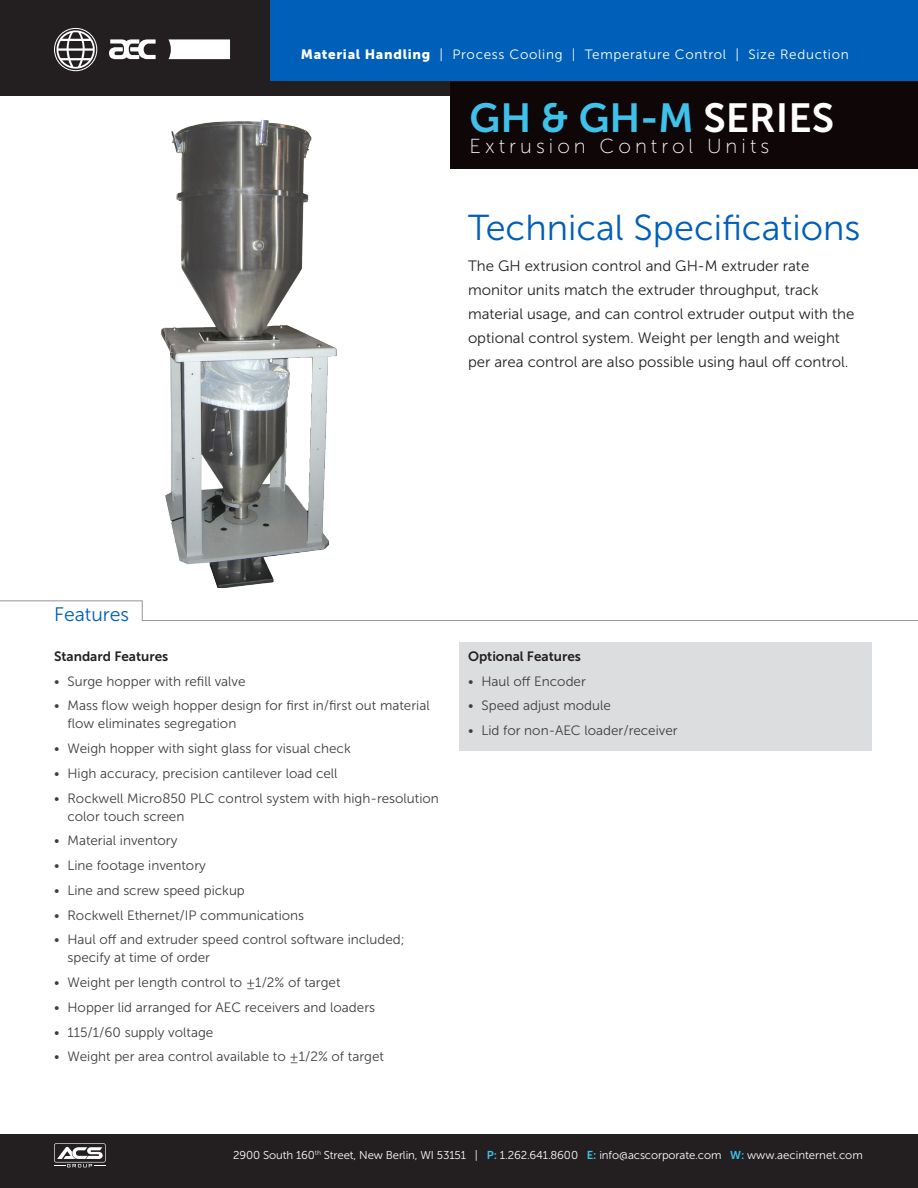
<style>
.page{position:relative;width:918px;height:1188px;background:#fff}
.page>*{position:absolute;margin:0;border:0;box-sizing:border-box;transform-origin:0 0}
.t1{font:40.5px "Museo Sans 700";color:#3fc1e9}
.page-text-featured-p{font:36px "Museo Sans 300";color:#005fb9}
.t2{font:20.25px "Museo Sans 100";letter-spacing:.2em;color:#fff}
.page-text-featured-p-2{font:19.5px "Museo Sans 300";color:#005fb9}
.page-text-featured-p-3{font:15px/24px "Museo Sans 300";color:#231f20}
.page-text-8{font:13.5px/18px "Museo Sans 300";color:#3e3e3f}
.Top-capabiliities{font:13.5px "Museo Sans 300";letter-spacing:.05em;color:#fff}
.page-text-8-2{font:13.5px "Museo Sans 700";color:#231f20}
.t3{font:11.4px "Museo Sans 300";letter-spacing:-.01em;color:#fff}
.s1{font-family:"Museo Sans 900"}
.s2{color:#fff}
.s3{font-family:"Museo Sans 700";color:#3fc1e9}
</style>
<div class="page">
<div style="left:459px;top:643px;width:413px;height:108px;background:#dcdddf"></div>
<svg style="left:0;top:600px;width:918px;height:21px"></svg>
<img style="left:161px;top:120px;width:176px;height:467px">
<div style="left:0;top:0;width:918px;height:95px;background:#231f20"></div>
<div style="left:450px;top:0;width:468px;height:168px;background:#0e0607"></div>
<div style="left:270px;top:0;width:648px;height:81px;background:#005fb9"></div>
<svg style="left:168px;top:39px;width:62px;height:20px"></svg>
<svg style="left:54px;top:28px;width:43px;height:43px"></svg>
<svg style="left:109px;top:39px;width:47px;height:20px"></svg>
<div style="left:0;top:1134px;width:918px;height:54px;background:#231f20"></div>
<svg style="left:54px;top:1143px;width:52px;height:24px"></svg>
<p class="Top-capabiliities" style="left:301px;top:47px;width:550px"><span class="s1">Material Handling</span> | Process Cooling | Temperature Control | Size Reduction</p>
<p class="t1" style="left:470px;top:95px;width:366px">GH &amp; GH-M <span class="s2">SERIES</span></p>
<p class="t2" style="left:470px;top:135px;width:301px">Extrusion Control Units</p>
<p class="page-text-featured-p" style="left:468px;top:208px;width:394px">Technical Specifications</p>
<p class="page-text-featured-p-3" style="left:468px;top:254px;width:388px">The GH extrusion control and GH-M extruder rate monitor units match the extruder throughput, track material usage, and can control extruder output with the optional control system. Weight per length and weight per area control are also possible using haul off control.</p>
<p class="page-text-featured-p-2" style="left:54px;top:604px;width:77px">Features</p>
<p class="page-text-8-2" style="left:54px;top:649px;width:116px">Standard Features</p>
<p class="page-text-8" style="left:54px;top:672px;width:193px">• Surge hopper with refill valve</p>
<p class="page-text-8" style="left:68px;top:697px;width:364px;text-indent:-14px">• Mass flow weigh hopper design for first in/first out material flow eliminates segregation</p>
<p class="page-text-8" style="left:54px;top:740px;width:298px">• Weigh hopper with sight glass for visual check</p>
<p class="page-text-8" style="left:54px;top:764px;width:285px">• High accuracy, precision cantilever load cell</p>
<p class="page-text-8" style="left:68px;top:789px;width:373px;text-indent:-14px">• Rockwell Micro850 PLC control system with high-resolution color touch screen</p>
<p class="page-text-8" style="left:54px;top:832px;width:125px">• Material inventory</p>
<p class="page-text-8" style="left:54px;top:857px;width:153px">• Line footage inventory</p>
<p class="page-text-8" style="left:54px;top:881px;width:192px">• Line and screw speed pickup</p>
<p class="page-text-8" style="left:54px;top:906px;width:252px">• Rockwell Ethernet/IP communications</p>
<p class="page-text-8" style="left:68px;top:931px;width:339px;text-indent:-14px">• Haul off and extruder speed control software included; specify at time of order</p>
<p class="page-text-8" style="left:54px;top:974px;width:288px">• Weight per length control to ±1/2% of target</p>
<p class="page-text-8" style="left:54px;top:998px;width:323px">• Hopper lid arranged for AEC receivers and loaders</p>
<p class="page-text-8" style="left:54px;top:1023px;width:161px">• 115/1/60 supply voltage</p>
<p class="page-text-8" style="left:54px;top:1048px;width:332px">• Weight per area control available to ±1/2% of target</p>
<p class="page-text-8-2" style="left:468px;top:649px;width:114px">Optional Features</p>
<p class="page-text-8" style="left:468px;top:672px;width:119px">• Haul off Encoder</p>
<p class="page-text-8" style="left:468px;top:697px;width:144px">• Speed adjust module</p>
<p class="page-text-8" style="left:468px;top:722px;width:211px">• Lid for non-AEC loader/receiver</p>
<p class="t3" style="left:233px;top:1148px;width:631px">2900 South 160<sup>th</sup> Street, New Berlin, WI 53151 | <span class="s3">P:</span> 1.262.641.8600 <span class="s3">E:</span> info@acscorporate.com <span class="s3">W:</span> www.aecinternet.com</p>
</div>
